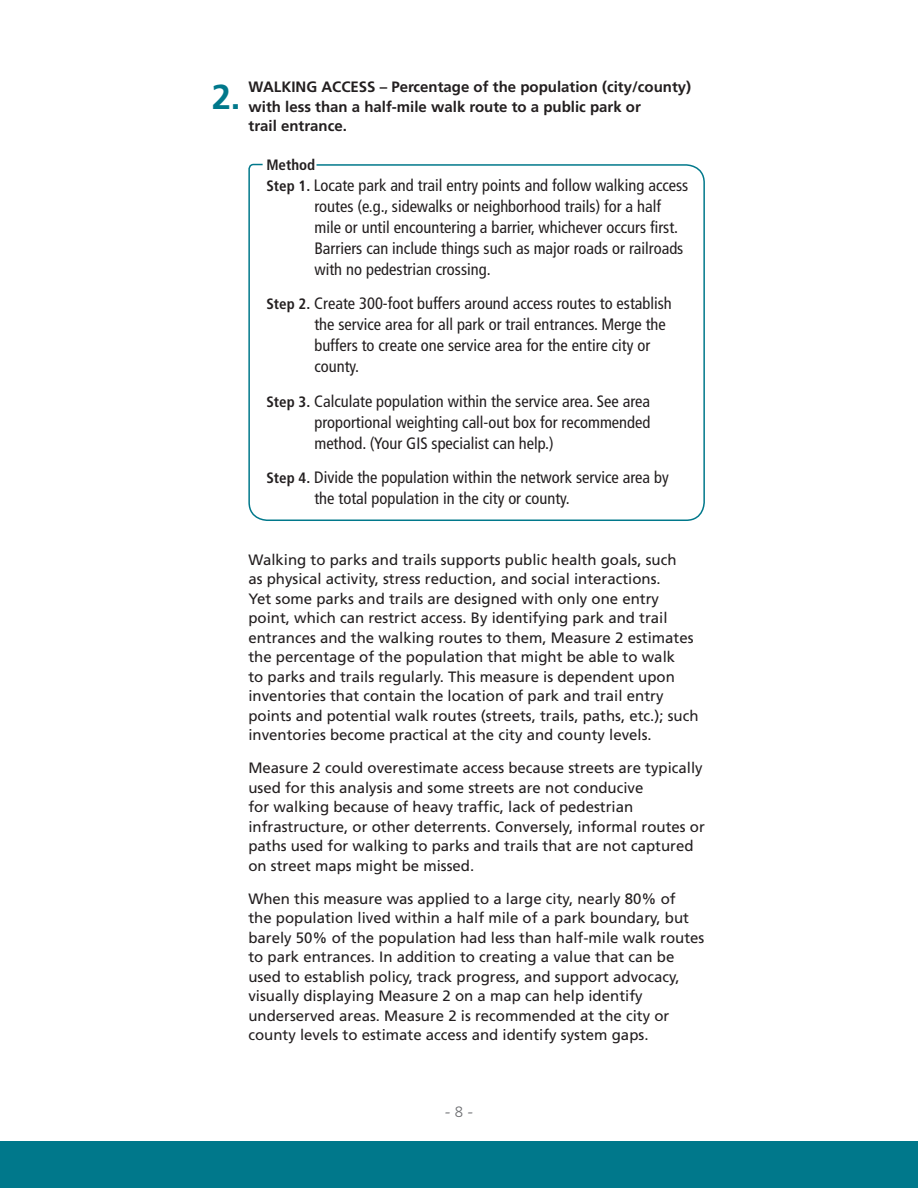
<style>
.page{position:relative;width:918px;height:1188px;background:#fff}
.page>*{position:absolute;margin:0;border:0;box-sizing:border-box;transform-origin:0 0}
.t1{font:700 34.65px "Frutiger LT Std";color:#00788b}
.t2{font:18px "Minion Pro";color:#6c6d70}
.t3{font:condensed 16.5px/21px "Frutiger LT Std";color:#231f20}
.t4{font:15px/19.5px "Frutiger LT Std";color:#231f20}
.t5{font:700 15px/19.5px "Frutiger LT Std";color:#231f20}
.t6{font:700 condensed 15px "Frutiger LT Std";color:#231f20}
.s1{font-weight:700;font-size:15px}
.s2{font-family:"Frutiger LT Std";font-weight:300;font-size:15px}
</style>
<div class="page">
<svg style="left:248px;top:163px;width:457px;height:358px"></svg>
<div style="left:0;top:1141px;width:918px;height:47px;background:#00788b"></div>
<h2 class="t1" style="left:212px;top:77px;width:30px">2.</h2>
<h2 class="t5" style="left:249px;top:77px;width:444px">WALKING ACCESS – Percentage of the population (city/county) with less than a half-mile walk route to a public park or<br>trail entrance.</h2>
<h3 class="t6" style="left:266px;top:156px;width:50px">Method</h3>
<p class="t3" style="left:314px;top:175px;width:375px;text-indent:-48px"><span class="s1">Step 1.</span> Locate park and trail entry points and follow walking access routes (e.g., sidewalks or neighborhood trails) for a half mile or until encountering a barrier, whichever occurs first.<br>Barriers can include things such as major roads or railroads with no pedestrian crossing.</p>
<p class="t3" style="left:314px;top:293px;width:359px;text-indent:-48px"><span class="s1">Step 2.</span> Create 300-foot buffers around access routes to establish the service area for all park or trail entrances. Merge the buffers to create one service area for the entire city or county.</p>
<p class="t3" style="left:314px;top:391px;width:338px;text-align:justify;text-indent:-48px"><span class="s1">Step 3.</span> Calculate population within the service area. See area proportional weighting call-out box for recommended method. (Your GIS specialist can help.)</p>
<p class="t3" style="left:314px;top:467px;width:356px;text-indent:-48px"><span class="s1">Step 4.</span> Divide the population within the network service area by the total population in the city or county.</p>
<p class="t4" style="left:248px;top:550px;width:452px">Walking to parks and trails supports public health goals, such<br>as physical activity, stress reduction, and social interactions.<br>Yet some parks and trails are designed with only one entry point, which can restrict access. By identifying park and trail entrances and the walking routes to them, Measure 2 estimates the percentage of the population that might be able to walk<br>to parks and trails regularly. This measure is dependent upon inventories that contain the location of park and trail entry points and potential walk routes (streets, trails, paths, etc.); such inventories become practical at the city and county levels.</p>
<p class="t4" style="left:248px;top:758px;width:458px">Measure 2 could overestimate access because streets are typically used for this analysis and some streets are not conducive<br>for walking because of heavy traffic, lack of pedestrian infrastructure, or other deterrents. Conversely, informal routes or paths used for walking to parks and trails that are not captured on street maps might be missed.</p>
<p class="t4" style="left:248px;top:889px;width:457px">When this measure was applied to a large city, nearly 80% of<br>the population lived within a half mile of a park boundary, but barely 50% of the population had less than half-mile walk routes to park entrances. In addition to creating a value that can be used to establish policy, track progress, and support advocacy, visually displaying Measure 2 on a map can help identify underserved areas. Measure 2 is recommended at the city or county levels to estimate access and identify system gaps.</p>
<p class="t2" style="left:444px;top:1099px;width:31px">- <span class="s2">8</span> -</p>
</div>
